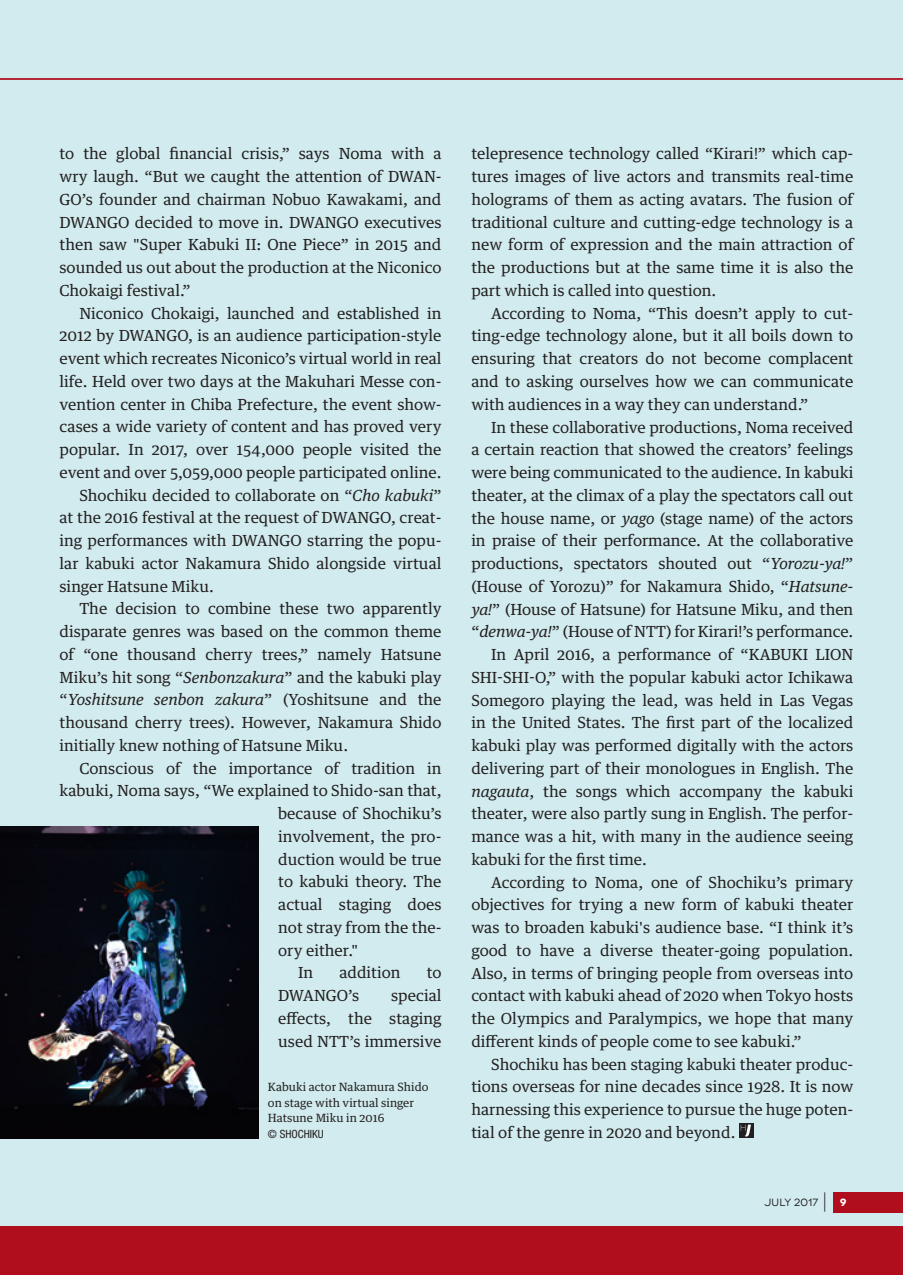
<style>
.page{position:relative;width:903px;height:1275px;background:#d1ebee}
.page>*{position:absolute;margin:0;border:0;box-sizing:border-box;transform-origin:0 0}
.t1{font:15.4px/22.8px "Guardian Text Egyp";color:#231f20;text-align:justify}
.t2{font:italic 15.4px "Guardian Text Egyp";color:#231f20}
.t3{font:11.38px/15.8px "Guardian Text Egyp";color:#231f20}
.t4{font:condensed 11.38px "Helvetica Neue LT Pro";color:#231f20}
.t5{font:10.5px "Novecentowide";letter-spacing:.02em;color:#231f20}
.s1{font-style:italic}
.s2{font-style:normal}
.s3{font-weight:300;font-size:22.75px}
.s4{font-weight:700;color:#fff}
</style>
<div class="page">
<div style="left:833px;top:1192px;width:70px;height:20px;background:#b00d1d"></div>
<hr style="left:0;top:78px;width:903px;height:2px;background:#b32736">
<svg style="left:739px;top:1123px;width:14px;height:15px"></svg>
<svg style="left:741px;top:1125px;width:10px;height:11px"></svg>
<img style="left:0;top:826px;width:258px;height:312px">
<div style="left:0;top:1226px;width:903px;height:49px;background:#b00d1d"></div>
<p class="t1" style="left:60px;top:141px;width:384px">to the global financial crisis,” says Noma with a wry laugh. “But we caught the attention of DWAN-GO’s founder and chairman Nobuo Kawakami, and DWANGO decided to move in. DWANGO executives then saw "Super Kabuki II: One Piece” in 2015 and sounded us out about the production at the Niconico Chokaigi festival.”</p>
<p class="t1" style="left:79px;top:300px;width:364px">Niconico Chokaigi, launched and established in</p>
<p class="t1" style="left:60px;top:323px;width:383px">2012 by DWANGO, is an audience participation-style</p>
<p class="t1" style="left:60px;top:346px;width:384px">event which recreates Niconico’s virtual world in real</p>
<p class="t1" style="left:60px;top:368px;width:383px">life. Held over two days at the Makuhari Messe con-</p>
<p class="t1" style="left:60px;top:391px;width:383px">vention center in Chiba Prefecture, the event show-</p>
<p class="t1" style="left:60px;top:414px;width:383px">cases a wide variety of content and has proved very</p>
<p class="t1" style="left:60px;top:437px;width:383px">popular. In 2017, over 154,000 people visited the</p>
<p class="t1" style="left:60px;top:459px;width:383px">event and over 5,059,000 people participated online.</p>
<p class="t1" style="left:79px;top:482px;width:364px">Shochiku decided to collaborate on “<span class="s1">Cho kabuki</span>”</p>
<p class="t1" style="left:60px;top:505px;width:383px">at the 2016 festival at the request of DWANGO, creat-</p>
<p class="t1" style="left:60px;top:528px;width:383px">ing performances with DWANGO starring the popu-</p>
<p class="t1" style="left:60px;top:550px;width:383px">lar kabuki actor Nakamura Shido alongside virtual</p>
<p class="t1" style="left:60px;top:573px;width:156px">singer Hatsune Miku.</p>
<p class="t1" style="left:79px;top:596px;width:364px">The decision to combine these two apparently</p>
<p class="t1" style="left:60px;top:619px;width:383px">disparate genres was based on the common theme</p>
<p class="t1" style="left:60px;top:641px;width:383px">of “one thousand cherry trees,” namely Hatsune</p>
<p class="t1" style="left:60px;top:664px;width:384px">Miku’s hit song “<span class="s1">Senbonzakura</span>” and the kabuki play</p>
<p class="t2" style="left:60px;top:687px;width:383px"><span class="s2">“</span>Yoshitsune senbon zakura<span class="s2">” (Yoshitsune and the</span></p>
<p class="t1" style="left:60px;top:710px;width:383px">thousand cherry trees). However, Nakamura Shido</p>
<p class="t1" style="left:60px;top:732px;width:290px">initially knew nothing of Hatsune Miku.</p>
<p class="t1" style="left:79px;top:755px;width:364px">Conscious of the importance of tradition in</p>
<p class="t1" style="left:60px;top:778px;width:383px">kabuki, Noma says, “We explained to Shido-san that,</p>
<p class="t1" style="left:278px;top:801px;width:165px">because of Shochiku’s</p>
<p class="t1" style="left:278px;top:823px;width:165px">involvement, the pro-</p>
<p class="t1" style="left:278px;top:846px;width:165px">duction would be true</p>
<p class="t1" style="left:278px;top:869px;width:165px">to kabuki theory. The</p>
<p class="t1" style="left:278px;top:892px;width:165px">actual staging does</p>
<p class="t1" style="left:278px;top:914px;width:165px">not stray from the the-</p>
<p class="t1" style="left:278px;top:937px;width:81px">ory either."</p>
<p class="t1" style="left:298px;top:960px;width:17px">In</p>
<p class="t1" style="left:339px;top:960px;width:63px">addition</p>
<p class="t1" style="left:427px;top:960px;width:16px">to</p>
<p class="t1" style="left:278px;top:983px;width:82px">DWANGO’s</p>
<p class="t1" style="left:278px;top:983px;width:165px;text-indent:113px">special effects, the staging used NTT’s immersive</p>
<p class="t3" style="left:268px;top:1078px;width:162px">Kabuki actor Nakamura Shido on stage with virtual singer<br>Hatsune Miku in 2016</p>
<p class="t4" style="left:268px;top:1127px;width:57px">© SHOCHIKU</p>
<p class="t1" style="left:471px;top:141px;width:384px">telepresence technology called “Kirari!” which cap&shy;tures images of live actors and transmits real-time holograms of them as acting avatars. The fusion of traditional culture and cutting-edge technology is a new form of expression and the main attraction of the productions but at the same time it is also the part which is called into question.</p>
<p class="t1" style="left:471px;top:300px;width:383px;text-indent:20px">According to Noma, “This doesn’t apply to cut&shy;ting-edge technology alone, but it all boils down to ensuring that creators do not become complacent and to asking ourselves how we can communicate with audiences in a way they can understand.”</p>
<p class="t1" style="left:491px;top:414px;width:364px">In these collaborative productions, Noma received</p>
<p class="t1" style="left:471px;top:437px;width:383px">a certain reaction that showed the creators’ feelings</p>
<p class="t1" style="left:471px;top:460px;width:383px">were being communicated to the audience. In kabuki</p>
<p class="t1" style="left:471px;top:482px;width:383px">theater, at the climax of a play the spectators call out</p>
<p class="t1" style="left:471px;top:505px;width:383px">the house name, or <span class="s1">yago</span> (stage name) of the actors</p>
<p class="t1" style="left:471px;top:528px;width:383px">in praise of their performance. At the collaborative</p>
<p class="t1" style="left:471px;top:551px;width:383px">productions, spectators shouted out “<span class="s1">Yorozu-ya!</span>”</p>
<p class="t1" style="left:471px;top:573px;width:383px">(House of Yorozu)” for Nakamura Shido, “<span class="s1">Hatsune-</span></p>
<p class="t1" style="left:471px;top:596px;width:383px"><span class="s1">ya!</span>” (House of Hatsune) for Hatsune Miku, and then</p>
<p class="t1" style="left:471px;top:619px;width:383px">“<span class="s1">denwa-ya!</span>” (House of NTT) for Kirari!’s performance.</p>
<p class="t1" style="left:491px;top:642px;width:364px">In April 2016, a performance of “KABUKI LION</p>
<p class="t1" style="left:471px;top:664px;width:383px">SHI-SHI-O,” with the popular kabuki actor Ichikawa</p>
<p class="t1" style="left:471px;top:687px;width:383px">Somegoro playing the lead, was held in Las Vegas</p>
<p class="t1" style="left:471px;top:710px;width:383px">in the United States. The first part of the localized</p>
<p class="t1" style="left:471px;top:733px;width:383px">kabuki play was performed digitally with the actors</p>
<p class="t1" style="left:471px;top:755px;width:383px">delivering part of their monologues in English. The</p>
<p class="t1" style="left:471px;top:778px;width:383px"><span class="s1">nagauta</span>, the songs which accompany the kabuki</p>
<p class="t1" style="left:471px;top:801px;width:383px">theater, were also partly sung in English. The perfor-</p>
<p class="t1" style="left:471px;top:824px;width:384px">mance was a hit, with many in the audience seeing</p>
<p class="t1" style="left:471px;top:846px;width:177px">kabuki for the first time.</p>
<p class="t1" style="left:491px;top:869px;width:364px">According to Noma, one of Shochiku’s primary</p>
<p class="t1" style="left:471px;top:892px;width:384px">objectives for trying a new form of kabuki theater</p>
<p class="t1" style="left:471px;top:915px;width:383px">was to broaden kabuki's audience base. “I think it’s</p>
<p class="t1" style="left:471px;top:937px;width:383px">good to have a diverse theater-going population.</p>
<p class="t1" style="left:471px;top:960px;width:383px">Also, in terms of bringing people from overseas into</p>
<p class="t1" style="left:471px;top:983px;width:383px">contact with kabuki ahead of 2020 when Tokyo hosts</p>
<p class="t1" style="left:471px;top:1006px;width:384px">the Olympics and Paralympics, we hope that many</p>
<p class="t1" style="left:471px;top:1028px;width:332px">different kinds of people come to see kabuki.”</p>
<p class="t1" style="left:491px;top:1051px;width:364px">Shochiku has been staging kabuki theater produc-</p>
<p class="t1" style="left:471px;top:1074px;width:383px">tions overseas for nine decades since 1928. It is now</p>
<p class="t1" style="left:471px;top:1097px;width:383px">harnessing this experience to pursue the huge poten-</p>
<p class="t1" style="left:471px;top:1119px;width:266px">tial of the genre in 2020 and beyond.</p>
<p class="t5" style="left:764px;top:1196px;width:84px">july 2017 <span class="s3">|</span> <span class="s4">9</span></p>
</div>
